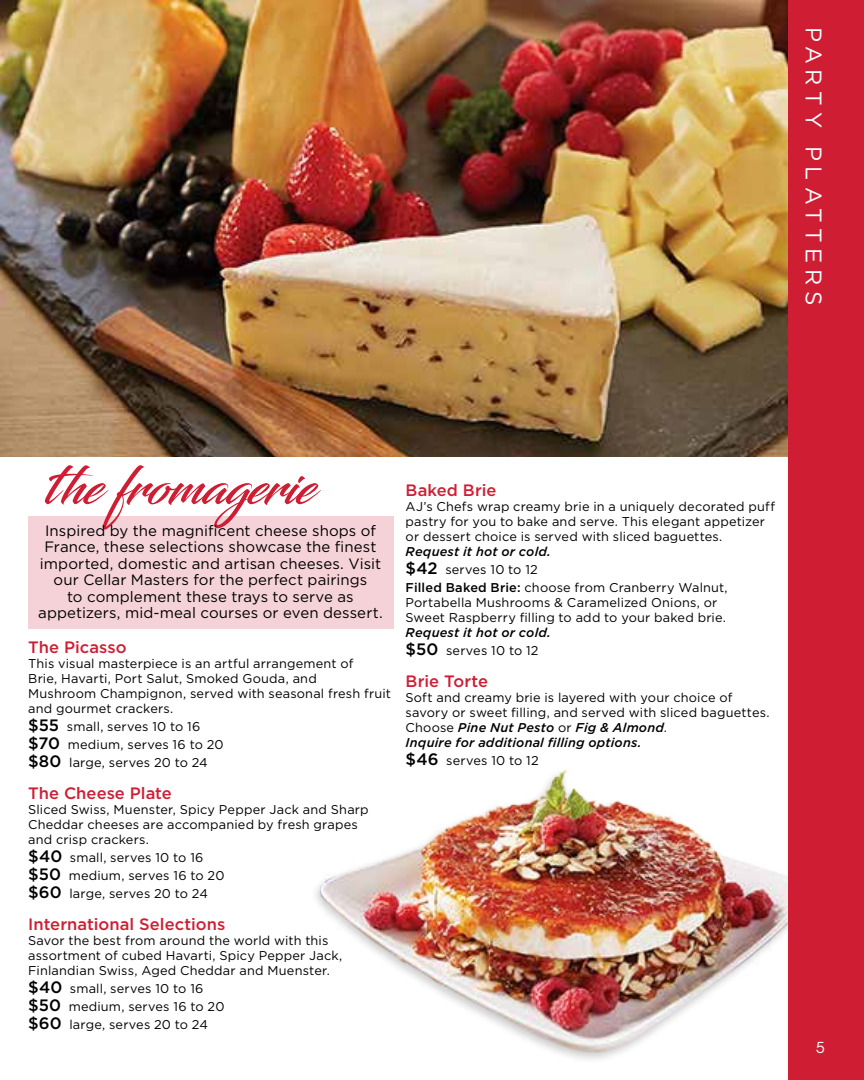
<style>
.page{position:relative;width:864px;height:1080px;background:#fff}
.page>*{position:absolute;margin:0;border:0;box-sizing:border-box;transform-origin:0 0}
.t1{font:52.5px "Blacksword";letter-spacing:-.015em;color:#cf1e34}
.t2{font:22.5px "Gotham";letter-spacing:.245em;color:#fff}
.t3{font:500 16.5px "Gotham";letter-spacing:.005em;color:#cf1e34}
.t4{font:15px/16.5px "Gotham";letter-spacing:.005em;color:#000;text-align:center}
.t5{font:15px "ITC Avant Garde Std";color:#fff}
.t6{font:12.75px/15px "Gotham";letter-spacing:.015em;color:#000}
.t7{font:italic 500 12.75px/18px "Gotham";letter-spacing:.015em;color:#000}
.s1{font-weight:500;font-size:16.5px}
.s2{font-weight:500;font-style:italic}
.s3{font-weight:500}
.s4{font-style:normal;font-size:16.5px}
.s5{font-weight:400;font-style:normal}
</style>
<div class="page">
<img style="left:0;top:0;width:788px;height:456px">
<img style="left:319px;top:768px;width:470px;height:288px">
<div style="left:789px;top:0;width:75px;height:1080px;background:#cf1e34"></div>
<div style="left:28px;top:516px;width:365px;height:113px;background:#f5d2d7"></div>
<h2 class="t2" style="left:826px;top:27px;width:280px;rotate:90deg">PARTY PLATTERS</h2>
<h1 class="t1" style="left:45px;top:455px;width:271px">the fromagerie</h1>
<p class="t4" style="left:38px;top:522px;width:346px">Inspired by the magnificent cheese shops of France, these selections showcase the finest imported, domestic and artisan cheeses. Visit our Cellar Masters for the perfect pairings<br>to complement these trays to serve as appetizers, mid-meal courses or even dessert.</p>
<p class="t3" style="left:28px;top:637px;width:100px">The Picasso</p>
<p class="t6" style="left:28px;top:655px;width:364px">This visual masterpiece is an artful arrangement of<br>Brie, Havarti, Port Salut, Smoked Gouda, and<br>Mushroom Champignon, served with seasonal fresh fruit and gourmet crackers.</p>
<p class="t6" style="left:28px;top:717px;width:197px;line-height:18px"><span class="s1">$55</span> small, serves 10 to 16 <span class="s1">$70</span> medium, serves 16 to 20 <span class="s1">$80</span> large, serves 20 to 24</p>
<p class="t3" style="left:28px;top:783px;width:145px">The Cheese Plate</p>
<p class="t6" style="left:28px;top:801px;width:342px">Sliced Swiss, Muenster, Spicy Pepper Jack and Sharp<br>Cheddar cheeses are accompanied by fresh grapes and crisp crackers.</p>
<p class="t6" style="left:28px;top:848px;width:198px;line-height:18px"><span class="s1">$40</span> small, serves 10 to 16 <span class="s1">$50</span> medium, serves 16 to 20 <span class="s1">$60</span> large, serves 20 to 24</p>
<p class="t3" style="left:28px;top:915px;width:199px">International Selections</p>
<p class="t6" style="left:28px;top:933px;width:316px">Savor the best from around the world with this assortment of cubed Havarti, Spicy Pepper Jack,<br>Finlandian Swiss, Aged Cheddar and Muenster.</p>
<p class="t6" style="left:28px;top:979px;width:198px;line-height:18px"><span class="s1">$40</span> small, serves 10 to 16 <span class="s1">$50</span> medium, serves 16 to 20 <span class="s1">$60</span> large, serves 20 to 24</p>
<p class="t3" style="left:406px;top:480px;width:92px">Baked Brie</p>
<p class="t6" style="left:406px;top:498px;width:371px">AJ’s Chefs wrap creamy brie in a uniquely decorated puff pastry for you to bake and serve. This elegant appetizer or dessert choice is served with sliced baguettes.</p>
<p class="t6" style="left:406px;top:542px;width:324px;line-height:18px"><span class="s2">Request it hot or cold.<br></span><span class="s1">$42</span> serves 10 to 12<br><span class="s3">Filled Baked Brie:</span> choose from Cranberry Walnut,</p>
<p class="t6" style="left:406px;top:594px;width:322px">Portabella Mushrooms &amp; Caramelized Onions, or<br>Sweet Raspberry filling to add to your baked brie.</p>
<p class="t7" style="left:406px;top:623px;width:147px">Request it hot or cold. <span class="s4">$50</span> <span class="s5">serves 10 to 12</span></p>
<p class="t3" style="left:406px;top:671px;width:84px">Brie Torte</p>
<p class="t6" style="left:406px;top:689px;width:365px">Soft and creamy brie is layered with your choice of savory or sweet filling, and served with sliced baguettes.<br>Choose <span class="s2">Pine Nut Pesto</span> or <span class="s2">Fig &amp; Almond</span>.<br><span class="s2">Inquire for additional filling options.</span></p>
<p class="t6" style="left:406px;top:752px;width:135px"><span class="s1">$46</span> serves 10 to 12</p>
<p class="t5" style="left:816px;top:1038px;width:10px">5</p>
</div>
